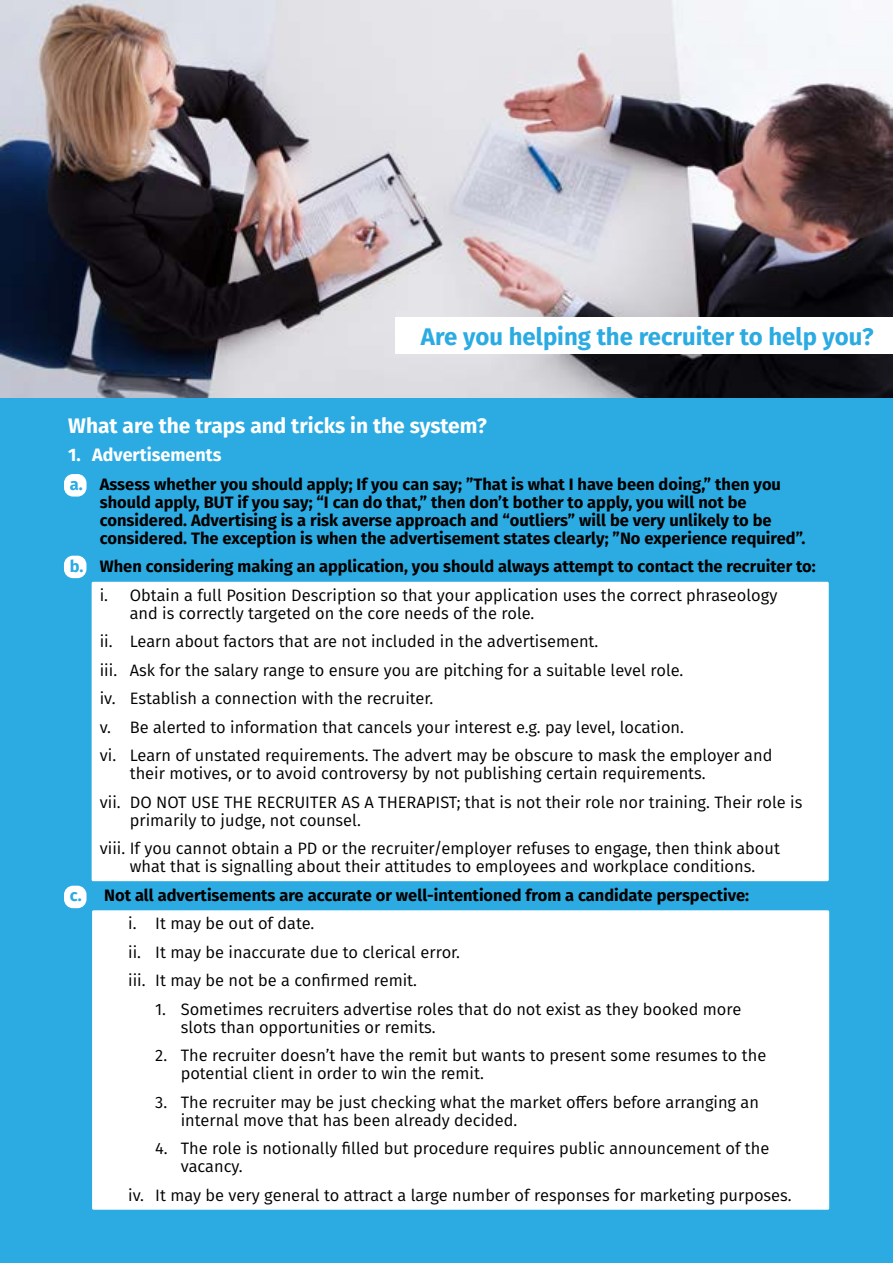
<style>
.page{position:relative;width:893px;height:1263px;background:#fff}
.page>*{position:absolute;margin:0;border:0;box-sizing:border-box;transform-origin:0 0}
.t1{font:700 24px "Fira Sans";color:#2babe2}
.t2{font:700 21px "Fira Sans";color:#fff}
.t3{font:700 18px "Fira Sans";color:#fff}
.t4{font:16.5px/28.5px "Fira Sans";color:#000}
.t5{font:700 16.5px/18px "Fira Sans";color:#000}
.s1{color:#2babe2}
.s2{font-weight:400}
</style>
<div class="page">
<div style="left:0;top:398px;width:893px;height:865px;background:#2babe2"></div>
<div style="left:64px;top:474px;width:23px;height:23px;background:#fff;border-radius:9px"></div>
<div style="left:64px;top:556px;width:22px;height:22px;background:#fff;border-radius:9px"></div>
<div style="left:64px;top:886px;width:23px;height:22px;background:#fff;border-radius:9px"></div>
<div style="left:92px;top:582px;width:737px;height:299px;background:#fff;border-radius:2px"></div>
<div style="left:92px;top:910px;width:737px;height:300px;background:#fff;border-radius:2px"></div>
<img style="left:0;top:0;width:893px;height:398px">
<div style="left:395px;top:317px;width:498px;height:36px;background:#fff"></div>
<h1 class="t1" style="left:421px;top:316px;width:454px">Are you helping the recruiter to help you?</h1>
<p class="t2" style="left:68px;top:408px;width:420px">What are the traps and tricks in the system?</p>
<p class="t3" style="left:68px;top:440px;width:155px">1. Advertisements</p>
<p class="t5" style="left:100px;top:474px;width:707px;text-indent:-30px"><span class="s1">a.</span> Assess whether you should apply; If you can say; ”That is what I have been doing,” then you should apply, BUT if you say; “I can do that,” then don’t bother to apply, you will not be considered. Advertising is a risk averse approach and “outliers” will be very unlikely to be considered. The exception is when the advertisement states clearly; ”No experience required”.</p>
<p class="t5" style="left:70px;top:551px;width:748px;line-height:28.5px;text-align:center"><span class="s1">b.</span> When considering making an application, you should always attempt to contact the recruiter to: <span class="s2">i. Obtain a full Position Description so that your application uses the correct phraseology</span></p>
<p class="t4" style="left:100px;top:598px;width:674px;text-indent:30px">and is correctly targeted on the core needs of the role.<br>ii. Learn about factors that are not included in the advertisement.<br>iii. Ask for the salary range to ensure you are pitching for a suitable level role.<br>iv. Establish a connection with the recruiter.<br>v. Be alerted to information that cancels your interest e.g. pay level, location.<br>vi. Learn of unstated requirements. The advert may be obscure to mask the employer and</p>
<p class="t4" style="left:100px;top:759px;width:704px;text-indent:30px">their motives, or to avoid controversy by not publishing certain requirements.<br>vii. DO NOT USE THE RECRUITER AS A THERAPIST; that is not their role nor training. Their role is</p>
<p class="t4" style="left:100px;top:805px;width:682px;text-indent:30px">primarily to judge, not counsel.<br>viii. If you cannot obtain a PD or the recruiter/employer refuses to engage, then think about</p>
<p class="t4" style="left:130px;top:852px;width:627px">what that is signalling about their attitudes to employees and workplace conditions.</p>
<p class="t5" style="left:70px;top:885px;width:681px"><span class="s1">c.</span> Not all advertisements are accurate or well-intentioned from a candidate perspective:</p>
<p class="t4" style="left:128px;top:909px;width:188px">i. It may be out of date.</p>
<p class="t4" style="left:128px;top:937px;width:333px">ii. It may be inaccurate due to clerical error.</p>
<p class="t4" style="left:128px;top:966px;width:290px">iii. It may be not be a confirmed remit.</p>
<p class="t4" style="left:181px;top:1000px;width:562px;line-height:18px;text-indent:-25px">1. Sometimes recruiters advertise roles that do not exist as they booked more slots than opportunities or remits.</p>
<p class="t4" style="left:181px;top:1046px;width:587px;line-height:18px;text-indent:-25px">2. The recruiter doesn’t have the remit but wants to present some resumes to the potential client in order to win the remit.</p>
<p class="t4" style="left:181px;top:1093px;width:580px;line-height:18px;text-indent:-25px">3. The recruiter may be just checking what the market offers before arranging an internal move that has been already decided.</p>
<p class="t4" style="left:181px;top:1139px;width:590px;line-height:18px;text-indent:-25px">4. The role is notionally filled but procedure requires public announcement of the vacancy.</p>
<p class="t4" style="left:128px;top:1180px;width:665px">iv. It may be very general to attract a large number of responses for marketing purposes.</p>
</div>
